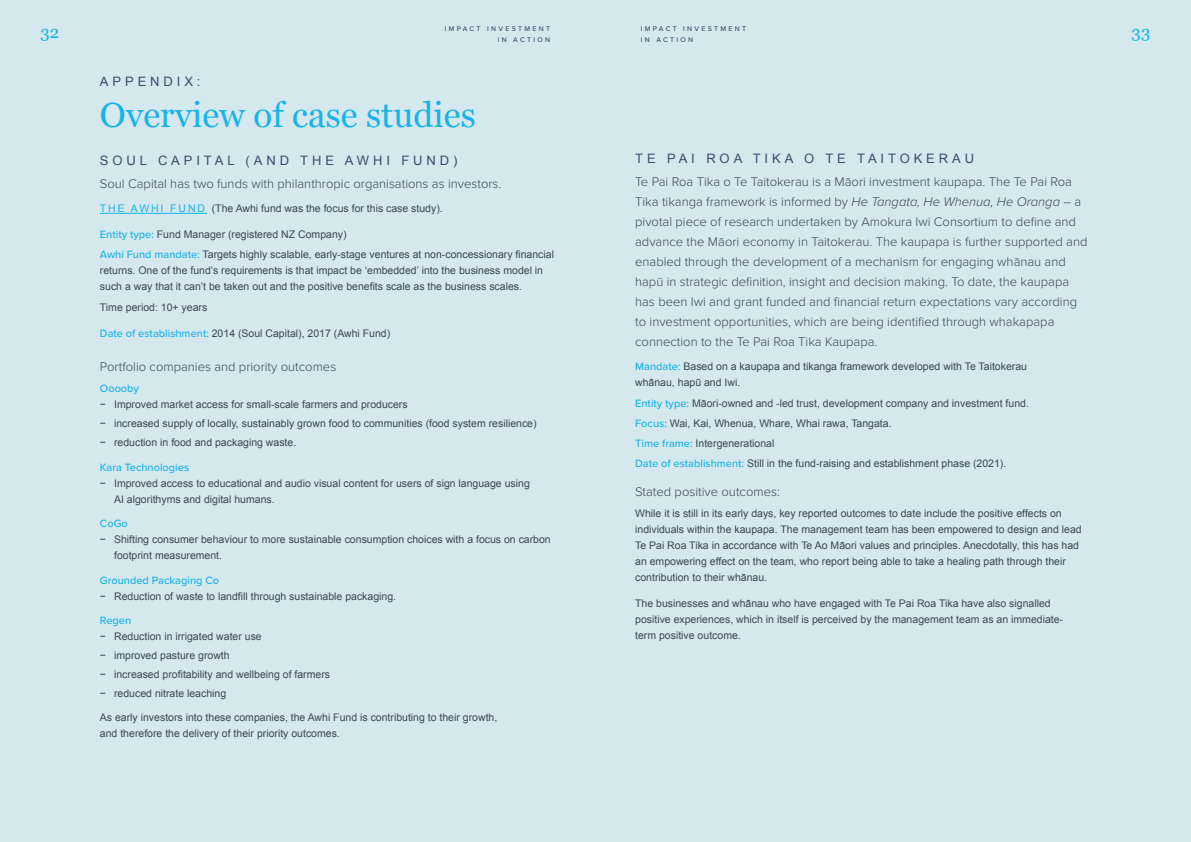
<style>
.page{position:relative;width:1191px;height:842px;background:#d5e8ee}
.page>*{position:absolute;margin:0;border:0;box-sizing:border-box;transform-origin:0 0}
.t1{font:35px "Georgia";color:#18b4e9}
.t2{font:17px "Georgia";color:#18b4e9}
.t3{font:300 13px/20px "Proxima Nova";color:#3a4755}
.t4{font:13px "Arial";letter-spacing:.3em;color:#374f6b}
.t5{font:500 11px "Proxima Nova";color:#18b4e9}
.t6{font:10.5px/16px "Arial";color:#3a4755}
.t7{font:500 7px/11px "Proxima Nova";letter-spacing:.33em;color:#374f6b;text-align:right}
.s1{color:#18b4e9}
.s2{font-family:"Proxima Nova";font-weight:500;font-size:11px;color:#18b4e9}
.s3{font-style:italic}
</style>
<div class="page">
<hr style="left:100px;top:213px;width:107px;height:1px;background:#18b4e9">
<p class="t7" style="left:445px;top:23px;width:107px">IMPACT INVESTMENT<br>IN ACTION</p>
<p class="t7" style="left:641px;top:23px;width:107px;text-align:left">IMPACT INVESTMENT<br>IN ACTION</p>
<h2 class="t2" style="left:41px;top:20px;width:20px">32</h2>
<h2 class="t2" style="left:1131px;top:20px;width:20px">33</h2>
<p class="t4" style="left:100px;top:73px;width:102px">APPENDIX:</p>
<h1 class="t1" style="left:100px;top:89px;width:377px">Overview of case studies</h1>
<p class="t4" style="left:100px;top:152px;width:359px">SOUL CAPITAL (AND THE AWHI FUND)</p>
<p class="t3" style="left:100px;top:174px;width:403px">Soul Capital has two funds with philanthropic organisations as investors.</p>
<p class="t6" style="left:100px;top:201px;width:344px"><span class="s1">T H E AW H I F U N D</span> (The Awhi fund was the focus for this case study).</p>
<p class="t6" style="left:100px;top:224px;width:455px;line-height:20.3px"><span class="s2">Entity type:</span> Fund Manager (registered NZ Company)<br><span class="s2">Awhi Fund mandate:</span> Targets highly scalable, early-stage ventures at non-concessionary financial</p>
<p class="t6" style="left:100px;top:263px;width:444px">returns. One of the fund’s requirements is that impact be ‘embedded’ into the business model in such a way that it can’t be taken out and the positive benefits scale as the business scales.</p>
<p class="t6" style="left:100px;top:299px;width:109px">Time period: 10+ years</p>
<p class="t6" style="left:100px;top:325px;width:292px"><span class="s2">Date of establishment:</span> 2014 (Soul Capital), 2017 (Awhi Fund)</p>
<p class="t3" style="left:100px;top:357px;width:238px">Portfolio companies and priority outcomes</p>
<p class="t5" style="left:100px;top:382px;width:41px">Ooooby</p>
<p class="t6" style="left:100px;top:395px;width:438px;line-height:18.8px">− Improved market access for small-scale farmers and producers<br>− increased supply of locally, sustainably grown food to communities (food system resilience) − reduction in food and packaging waste.</p>
<p class="t5" style="left:100px;top:460px;width:91px">Kara Technologies</p>
<p class="t6" style="left:114px;top:475px;width:417px;text-indent:-14px">− Improved access to educational and audio visual content for users of sign language using<br>AI algorithyms and digital humans.</p>
<p class="t5" style="left:100px;top:517px;width:29px">CoGo</p>
<p class="t6" style="left:114px;top:531px;width:438px;text-indent:-14px">− Shifting consumer behaviour to more sustainable consumption choices with a focus on carbon footprint measurement.</p>
<p class="t5" style="left:100px;top:573px;width:121px">Grounded Packaging Co</p>
<p class="t6" style="left:100px;top:588px;width:298px">− Reduction of waste to landfill through sustainable packaging.</p>
<p class="t5" style="left:100px;top:614px;width:33px">Regen</p>
<p class="t6" style="left:100px;top:627px;width:232px;line-height:18.8px">− Reduction in irrigated water use<br>− improved pasture growth<br>− increased profitability and wellbeing of farmers − reduced nitrate leaching</p>
<p class="t6" style="left:100px;top:709px;width:399px">As early investors into these companies, the Awhi Fund is contributing to their growth, and therefore the delivery of their priority outcomes.</p>
<p class="t4" style="left:635px;top:150px;width:340px">TE PAI ROA TIKA O TE TAITOKERAU</p>
<p class="t3" style="left:635px;top:172px;width:454px">Te Pai Roa Tika o Te Taitokerau is a Māori investment kaupapa. The Te Pai Roa Tika tikanga framework is informed by <span class="s3">He Tangata, He Whenua, He Oranga</span> – a pivotal piece of research undertaken by Amokura Iwi Consortium to define and advance the Māori economy in Taitokerau. The kaupapa is further supported and enabled through the development of a mechanism for engaging whānau and hapū in strategic definition, insight and decision making. To date, the kaupapa has been Iwi and grant funded and financial return expectations vary according to investment opportunities, which are being identified through whakapapa connection to the Te Pai Roa Tika Kaupapa.</p>
<p class="t6" style="left:635px;top:359px;width:393px"><span class="s2">Mandate:</span> Based on a kaupapa and tikanga framework developed with Te Taitokerau whānau, hapū and Iwi.</p>
<p class="t6" style="left:635px;top:393px;width:395px;line-height:20.3px"><span class="s2">Entity type:</span> Māori-owned and -led trust, development company and investment fund.<br><span class="s2">Focus:</span> Wai, Kai, Whenua, Whare, Whai rawa, Tangata.<br><span class="s2">Time frame:</span> Intergenerational<br><span class="s2">Date of establishment:</span> Still in the fund-raising and establishment phase (2021).</p>
<p class="t3" style="left:635px;top:481px;width:146px">Stated positive outcomes:</p>
<p class="t6" style="left:635px;top:506px;width:448px">While it is still in its early days, key reported outcomes to date include the positive effects on individuals within the kaupapa. The management team has been empowered to design and lead Te Pai Roa Tika in accordance with Te Ao Māori values and principles. Anecdotally, this has had an empowering effect on the team, who report being able to take a healing path through their contribution to their whānau.</p>
<p class="t6" style="left:635px;top:596px;width:429px">The businesses and whānau who have engaged with Te Pai Roa Tika have also signalled positive experiences, which in itself is perceived by the management team as an immediate&shy;term positive outcome.</p>
</div>
